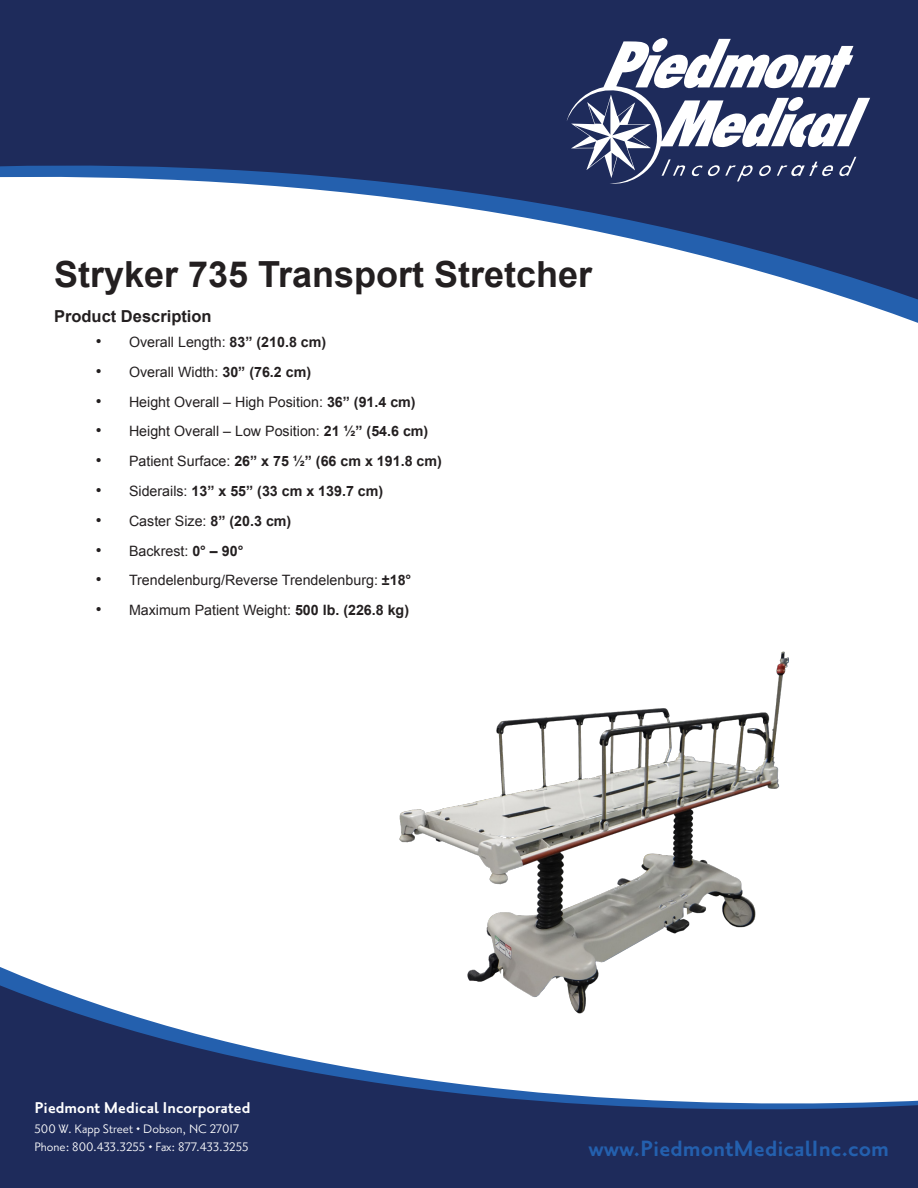
<style>
.page{position:relative;width:918px;height:1188px;background:#fff}
.page>*{position:absolute;margin:0;border:0;box-sizing:border-box;transform-origin:0 0}
.t1{font:700 36px "Arial";color:#231f20}
.t2{font:700 27px "Priori Sans OT";color:#2460ae}
.t3{font:700 19.05px "Priori Sans OT";color:#fff}
.t4{font:700 16.5px "Arial";color:#231f20}
.t5{font:15px/18px "Priori Sans OT";color:#fff}
.List_Paragraph{font:14.25px "Arial";color:#231f20}
.List_Paragraph-2{font:700 14.25px "Arial";color:#231f20}
.s1{font-size:16.5px}
.s2{font-weight:700}
.s3{font-weight:400;font-size:16.5px}
.s4{font-weight:400}
</style>
<div class="page">
<svg style="left:0;top:0;width:918px;height:323px;fill:#1e2b5b"></svg>
<svg style="left:0;top:967px;width:918px;height:221px;background:#3d4a75"></svg>
<svg style="left:567px;top:38px;width:303px;height:146px"></svg>
<img style="left:293px;top:651px;width:614px;height:450px">
<p class="t1" style="left:54px;top:250px;width:540px">Stryker 735 Transport Stretcher</p>
<p class="t4" style="left:54px;top:305px;width:159px">Product Description</p>
<p class="List_Paragraph" style="left:96px;top:333px;width:232px"><span class="s1">•</span> Overall Length: <span class="s2">83” (210.8 cm)</span></p>
<p class="List_Paragraph" style="left:96px;top:362px;width:217px"><span class="s1">•</span> Overall Width: <span class="s2">30” (76.2 cm)</span></p>
<p class="List_Paragraph" style="left:96px;top:392px;width:321px"><span class="s1">•</span> Height Overall – High Position: <span class="s2">36” (91.4 cm)</span></p>
<p class="List_Paragraph" style="left:96px;top:422px;width:334px"><span class="s1">•</span> Height Overall – Low Position: <span class="s2">21 ½” (54.6 cm)</span></p>
<p class="List_Paragraph-2" style="left:96px;top:452px;width:347px"><span class="s3">•</span> <span class="s4">Patient Surface:</span> 26” x 75 ½” (66 cm x 191.8 cm)</p>
<p class="List_Paragraph-2" style="left:96px;top:482px;width:289px"><span class="s3">•</span> <span class="s4">Siderails:</span> 13” x 55” (33 cm x 139.7 cm)</p>
<p class="List_Paragraph" style="left:96px;top:512px;width:197px"><span class="s1">•</span> Caster Size: <span class="s2">8” (20.3 cm)</span></p>
<p class="List_Paragraph" style="left:96px;top:541px;width:149px"><span class="s1">•</span> Backrest: <span class="s2">0° – 90°</span></p>
<p class="List_Paragraph" style="left:96px;top:571px;width:317px"><span class="s1">•</span> Trendelenburg/Reverse Trendelenburg: <span class="s2">±18°</span></p>
<p class="List_Paragraph" style="left:96px;top:601px;width:315px"><span class="s1">•</span> Maximum Patient Weight: <span class="s2">500 lb. (226.8 kg)</span></p>
<h3 class="t3" style="left:34px;top:1099px;width:217px">Piedmont Medical Incorporated</h3>
<p class="t5" style="left:34px;top:1120px;width:216px">500 W. Kapp Street • Dobson, NC 27017<br>Phone: 800.433.3255 • Fax: 877.433.3255</p>
<h2 class="t2" style="left:588px;top:1136px;width:302px">www.PiedmontMedicalInc.com</h2>
</div>
